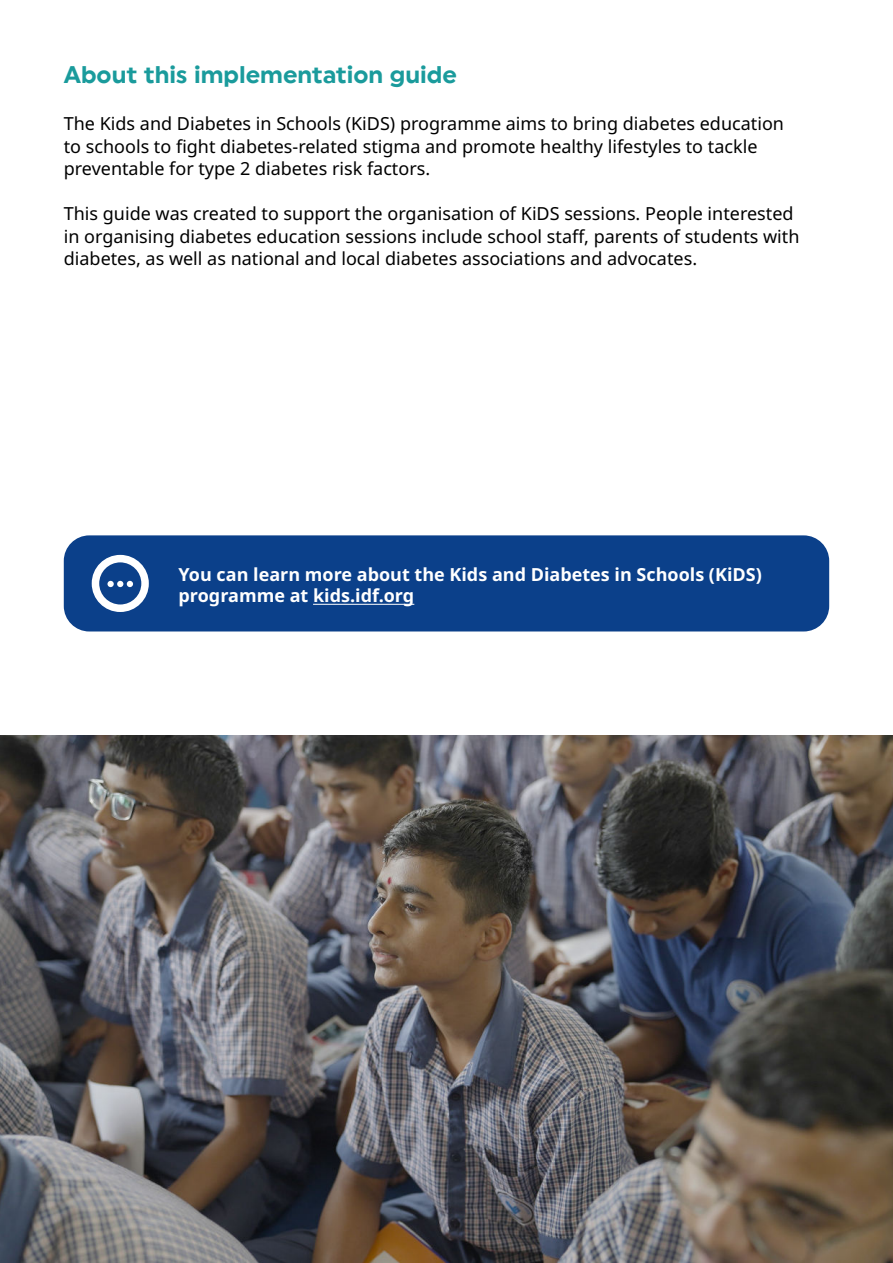
<style>
.page{position:relative;width:893px;height:1263px;background:#fff}
.page>*{position:absolute;margin:0;border:0;box-sizing:border-box;transform-origin:0 0}
.t1{font:24px "Uniform Regular 2";color:#1a9b9c}
.t2{font:18px/22.5px "Noto Sans";color:#000}
.t3{font:700 18px/21.6px "Noto Sans";color:#fff}
</style>
<div class="page">
<img style="left:0;top:736px;width:893px;height:527px">
<div style="left:64px;top:535px;width:765px;height:96px;background:#0b408a;border-radius:26px"></div>
<hr style="left:313px;top:604px;width:101px;height:1px;background:#fff">
<div style="left:92px;top:555px;width:57px;height:57px;border:8px solid #fff;border-radius:50%"></div>
<div style="left:107px;top:581px;width:7px;height:6px;background:#fff;border-radius:50%"></div>
<svg style="left:117px;top:581px;width:16px;height:6px"></svg>
<h1 class="t1" style="left:64px;top:64px;width:395px">About this implementation guide</h1>
<p class="t2" style="left:64px;top:114px;width:722px">The Kids and Diabetes in Schools (KiDS) programme aims to bring diabetes education to schools to fight diabetes-related stigma and promote healthy lifestyles to tackle preventable for type 2 diabetes risk factors.</p>
<p class="t2" style="left:64px;top:203px;width:737px">This guide was created to support the organisation of KiDS sessions. People interested in organising diabetes education sessions include school staff, parents of students with diabetes, as well as national and local diabetes associations and advocates.</p>
<p class="t3" style="left:179px;top:565px;width:585px">You can learn more about the Kids and Diabetes in Schools (KiDS) programme at kids.idf.org</p>
</div>
